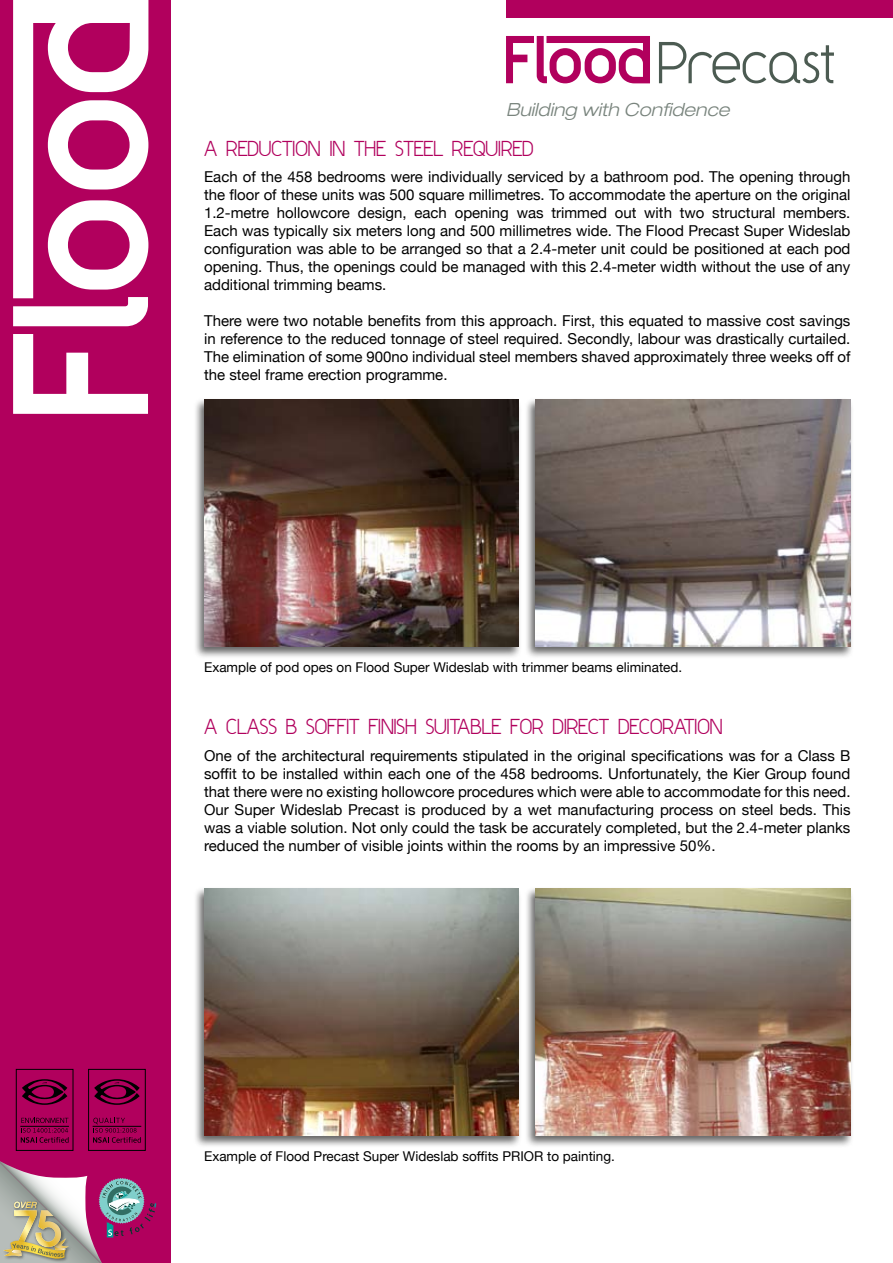
<style>
.page{position:relative;width:893px;height:1263px;background:#fff}
.page>*{position:absolute;margin:0;border:0;box-sizing:border-box;transform-origin:0 0}
.t1{font:italic 300 expanded 18.15px "Helvetica Neue";color:#79847d}
.t2{font:18px "Y2 K Neophyte";color:#b1005d}
.t3{font:15px/18px "Helvetica Neue";color:#000;text-align:justify}
.t4{font:13.5px "Helvetica Neue";color:#000}
</style>
<div class="page">
<div style="left:0;top:0;width:170px;height:1263px;background:#b1005d"></div>
<div style="left:193px;top:397px;width:335px;height:268px;background:#000;opacity:.6"></div>
<img style="left:204px;top:400px;width:315px;height:246px">
<div style="left:193px;top:886px;width:335px;height:268px;background:#000;opacity:.6"></div>
<img style="left:204px;top:889px;width:315px;height:246px">
<div style="left:524px;top:397px;width:336px;height:268px;background:#000;opacity:.6"></div>
<img style="left:536px;top:400px;width:314px;height:246px">
<div style="left:524px;top:886px;width:336px;height:268px;background:#000;opacity:.6"></div>
<img style="left:536px;top:889px;width:314px;height:246px">
<svg style="left:13px;top:334px;width:135px;height:80px"></svg>
<svg style="left:13px;top:0;width:135px;height:326px"></svg>
<div style="left:16px;top:1069px;width:57px;height:81px;border:1px solid #000"></div>
<svg style="left:22px;top:1079px;width:45px;height:26px"></svg>
<hr style="left:20px;top:1126px;width:49px;height:1px;background:#000">
<svg style="left:21px;top:1118px;width:48px;height:25px"></svg>
<div style="left:88px;top:1069px;width:57px;height:81px;border:1px solid #000"></div>
<svg style="left:94px;top:1079px;width:46px;height:26px"></svg>
<svg style="left:93px;top:1118px;width:48px;height:25px"></svg>
<div style="left:506px;top:0;width:387px;height:17px;background:#b1005d"></div>
<svg style="left:659px;top:42px;width:175px;height:41px"></svg>
<svg style="left:506px;top:36px;width:144px;height:47px"></svg>
<svg style="left:0;top:1161px;width:156px;height:102px"></svg>
<p class="t1" style="left:506px;top:98px;width:225px">Building with Confidence</p>
<p class="t2" style="left:204px;top:136px;width:331px">A REDUCTION IN THE STEEL REQUIRED</p>
<p class="t3" style="left:204px;top:169px;width:648px">Each of the 458 bedrooms were individually serviced by a bathroom pod. The opening through the floor of these units was 500 square millimetres. To accommodate the aperture on the original 1.2-metre hollowcore design, each opening was trimmed out with two structural members.<br>Each was typically six meters long and 500 millimetres wide. The Flood Precast Super Wideslab configuration was able to be arranged so that a 2.4-meter unit could be positioned at each pod opening. Thus, the openings could be managed with this 2.4-meter width without the use of any additional trimming beams.</p>
<p class="t3" style="left:204px;top:313px;width:648px">There were two notable benefits from this approach. First, this equated to massive cost savings in reference to the reduced tonnage of steel required. Secondly, labour was drastically curtailed.<br>The elimination of some 900no individual steel members shaved approximately three weeks off of the steel frame erection programme.</p>
<p class="t4" style="left:204px;top:657px;width:480px">Example of pod opes on Flood Super Wideslab with trimmer beams eliminated.</p>
<p class="t2" style="left:204px;top:714px;width:520px">A CLASS B SOFFIT FINISH SUITABLE FOR DIRECT DECORATION</p>
<p class="t3" style="left:204px;top:747px;width:648px">One of the architectural requirements stipulated in the original specifications was for a Class B soffit to be installed within each one of the 458 bedrooms. Unfortunately, the Kier Group found that there were no existing hollowcore procedures which were able to accommodate for this need.<br>Our Super Wideslab Precast is produced by a wet manufacturing process on steel beds. This was a viable solution. Not only could the task be accurately completed, but the 2.4-meter planks reduced the number of visible joints within the rooms by an impressive 50%.</p>
<p class="t4" style="left:204px;top:1146px;width:412px">Example of Flood Precast Super Wideslab soffits PRIOR to painting.</p>
</div>
